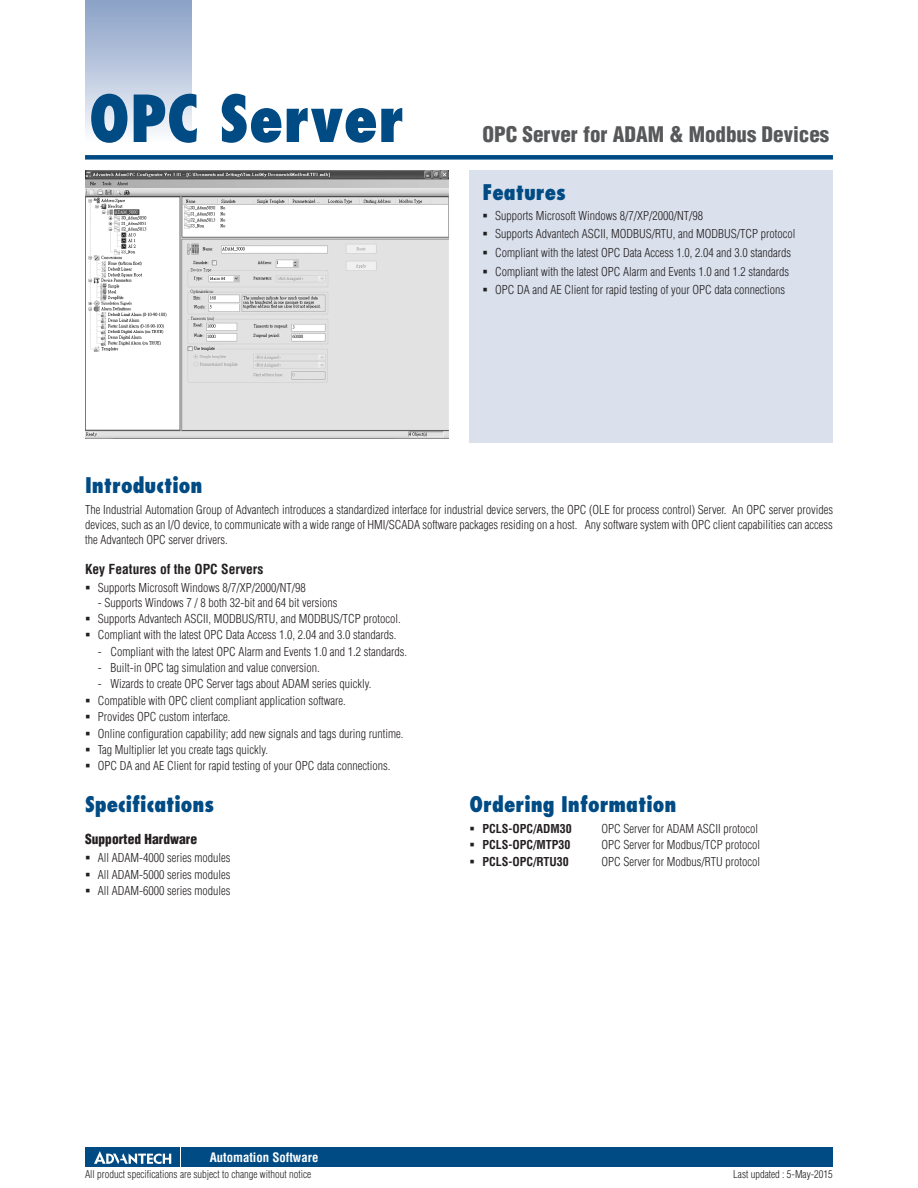
<style>
.page{position:relative;width:918px;height:1188px;background:#fff}
.page>*{position:absolute;margin:0;border:0;box-sizing:border-box;transform-origin:0 0}
.t1{font:800 condensed 63px "Futura";color:#004b84}
.t2{font:800 condensed 21px "Futura";color:#004b84}
.t3{font:900 condensed 21px "Helvetica";color:#57585a}
.t4{font:700 condensed 13.5px "Helvetica";color:#231f20}
.t5{font:900 condensed 13.5px "Helvetica";color:#231f20}
.t6{font:700 condensed 12.75px "Helvetica";color:#fff}
.t7{font:300 condensed 12px/16.4px "Helvetica";color:#231f20}
.t8{font:700 condensed 12px "Helvetica";color:#231f20}
.t9{font:300 condensed 10.5px "Helvetica";color:#231f20}
</style>
<div class="page">
<div style="left:85px;top:155px;width:748px;height:5px;background:#004b84"></div>
<div style="left:182px;top:1147px;width:651px;height:20px;background:#004b84"></div>
<div style="left:85px;top:1147px;width:95px;height:20px;background:#004b84"></div>
<svg style="left:94px;top:1151px;width:77px;height:13px"></svg>
<div style="left:85px;top:0;width:106px;height:143px;background:linear-gradient(to bottom,#879fc5,#fafafd)"></div>
<div style="left:470px;top:170px;width:363px;height:272px;background:#dae1ed"></div>
<img style="left:85px;top:170px;width:363px;height:268px">
<h1 class="t1" style="left:89px;top:78px;width:317px">OPC Server</h1>
<h2 class="t3" style="left:482px;top:121px;width:348px">OPC Server for ADAM &amp; Modbus Devices</h2>
<h2 class="t2" style="left:482px;top:178px;width:85px">Features</h2>
<p class="t7" style="left:495px;top:206px;width:302px;line-height:18.5px">Supports Microsoft Windows 8/7/XP/2000/NT/98<br>Supports Advantech ASCII, MODBUS/RTU, and MODBUS/TCP protocol Compliant with the latest OPC Data Access 1.0, 2.04 and 3.0 standards Compliant with the latest OPC Alarm and Events 1.0 and 1.2 standards OPC DA and AE Client for rapid testing of your OPC data connections</p>
<h2 class="t2" style="left:85px;top:472px;width:119px">Introduction</h2>
<p class="t7" style="left:85px;top:503px;width:750px;line-height:15px;text-align:justify">The Industrial Automation Group of Advantech introduces a standardized interface for industrial device servers, the OPC (OLE for process control) Server. An OPC server provides devices, such as an I/O device, to communicate with a wide range of HMI/SCADA software packages residing on a host. Any software system with OPC client capabilities can access the Advantech OPC server drivers.</p>
<p class="t4" style="left:85px;top:561px;width:180px">Key Features of the OPC Servers</p>
<p class="t7" style="left:98px;top:580px;width:209px">Supports Microsoft Windows 8/7/XP/2000/NT/98</p>
<p class="t7" style="left:98px;top:594px;width:305px">- Supports Windows 7 / 8 both 32-bit and 64 bit versions<br>Supports Advantech ASCII, MODBUS/RTU, and MODBUS/TCP protocol.<br>Compliant with the latest OPC Data Access 1.0, 2.04 and 3.0 standards.</p>
<p class="t7" style="left:98px;top:643px;width:311px">- Compliant with the latest OPC Alarm and Events 1.0 and 1.2 standards.</p>
<p class="t7" style="left:98px;top:659px;width:224px">- Built-in OPC tag simulation and value conversion.</p>
<p class="t7" style="left:98px;top:676px;width:307px">- Wizards to create OPC Server tags about ADAM series quickly.<br>Compatible with OPC client compliant application software.<br>Provides OPC custom interface.<br>Online configuration capability; add new signals and tags during runtime.<br>Tag Multiplier let you create tags quickly.<br>OPC DA and AE Client for rapid testing of your OPC data connections.</p>
<h2 class="t2" style="left:85px;top:791px;width:131px">Specifications</h2>
<p class="t5" style="left:85px;top:830px;width:114px">Supported Hardware</p>
<p class="t7" style="left:98px;top:850px;width:134px;text-align:justify">All ADAM-4000 series modules All ADAM-5000 series modules All ADAM-6000 series modules</p>
<p class="t6" style="left:210px;top:1150px;width:110px">Automation Software</p>
<h2 class="t2" style="left:470px;top:791px;width:208px">Ordering Information</h2>
<p class="t8" style="left:482px;top:821px;width:91px">PCLS-OPC/ADM30</p>
<p class="t7" style="left:601px;top:820px;width:158px">OPC Server for ADAM ASCII protocol</p>
<p class="t8" style="left:482px;top:838px;width:90px">PCLS-OPC/MTP30</p>
<p class="t7" style="left:601px;top:837px;width:160px">OPC Server for Modbus/TCP protocol</p>
<p class="t8" style="left:482px;top:854px;width:88px">PCLS-OPC/RTU30</p>
<p class="t7" style="left:601px;top:853px;width:160px">OPC Server for Modbus/RTU protocol</p>
<p class="t9" style="left:85px;top:1168px;width:228px">All product specifications are subject to change without notice</p>
<p class="t9" style="left:733px;top:1168px;width:101px">Last updated : 5-May-2015</p>
</div>
